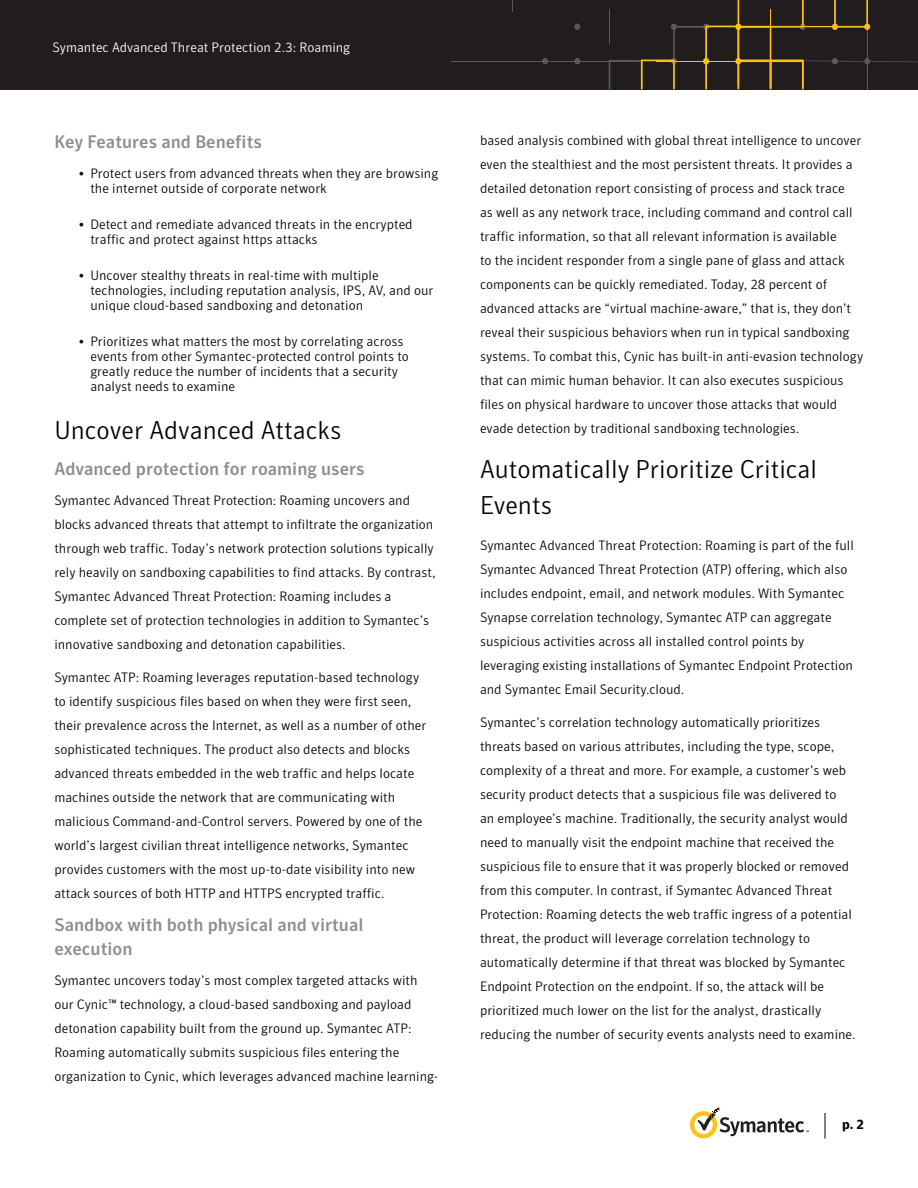
<style>
.page{position:relative;width:918px;height:1188px;background:#fff}
.page>*{position:absolute;margin:0;border:0;box-sizing:border-box;transform-origin:0 0}
.t1{font:300 25.5px/36px "Symantec Sans";color:#040503}
.t2{font:500 18px/24px "Symantec Sans";color:#8a8e91}
.t3{font:300 13.5px/24px "Symantec Sans";color:#040503}
.t4{font:300 13.5px "Symantec Sans";color:#fff}
.t5{font:700 13.5px "Symantec Sans";color:#040503}
</style>
<div class="page">
<div style="left:0;top:0;width:918px;height:90px;background:#211d1f"></div>
<hr style="left:451px;top:61px;width:187px;height:1px;background:#59595c">
<svg style="left:542px;top:58px;width:6px;height:6px"></svg>
<svg style="left:574px;top:58px;width:6px;height:6px"></svg>
<svg style="left:574px;top:24px;width:6px;height:6px"></svg>
<svg style="left:609px;top:0;width:309px;height:90px"></svg>
<svg style="left:690px;top:1107px;width:119px;height:31px"></svg>
<svg style="left:825px;top:1113px;width:1px;height:25px"></svg>
<p class="t4" style="left:52px;top:40px;width:299px">Symantec Advanced Threat Protection 2.3: Roaming</p>
<h2 class="t2" style="left:54px;top:129px;width:209px">Key Features and Benefits</h2>
<p class="t3" style="left:90px;top:165px;width:349px;line-height:15px;text-indent:-12px">• Protect users from advanced threats when they are browsing the internet outside of corporate network</p>
<p class="t3" style="left:90px;top:216px;width:324px;line-height:15px;text-indent:-12px">• Detect and remediate advanced threats in the encrypted traffic and protect against https attacks</p>
<p class="t3" style="left:90px;top:267px;width:345px;line-height:15px;text-indent:-12px">• Uncover stealthy threats in real-time with multiple technologies, including reputation analysis, IPS, AV, and our unique cloud-based sandboxing and detonation</p>
<p class="t3" style="left:90px;top:333px;width:320px;line-height:15px;text-indent:-12px">• Prioritizes what matters the most by correlating across events from other Symantec-protected control points to greatly reduce the number of incidents that a security analyst needs to examine</p>
<h1 class="t1" style="left:54px;top:412px;width:289px">Uncover Advanced Attacks</h1>
<h2 class="t2" style="left:54px;top:456px;width:312px">Advanced protection for roaming users</h2>
<p class="t3" style="left:54px;top:488px;width:383px">Symantec Advanced Threat Protection: Roaming uncovers and blocks advanced threats that attempt to infiltrate the organization through web traffic. Today’s network protection solutions typically rely heavily on sandboxing capabilities to find attacks. By contrast, Symantec Advanced Threat Protection: Roaming includes a complete set of protection technologies in addition to Symantec’s innovative sandboxing and detonation capabilities.</p>
<p class="t3" style="left:54px;top:665px;width:374px">Symantec ATP: Roaming leverages reputation-based technology to identify suspicious files based on when they were first seen, their prevalence across the Internet, as well as a number of other sophisticated techniques. The product also detects and blocks advanced threats embedded in the web traffic and helps locate machines outside the network that are communicating with malicious Command-and-Control servers. Powered by one of the world’s largest civilian threat intelligence networks, Symantec provides customers with the most up-to-date visibility into new attack sources of both HTTP and HTTPS encrypted traffic.</p>
<h2 class="t2" style="left:54px;top:912px;width:311px">Sandbox with both physical and virtual execution</h2>
<p class="t3" style="left:54px;top:968px;width:385px">Symantec uncovers today’s most complex targeted attacks with our Cynic™ technology, a cloud-based sandboxing and payload detonation capability built from the ground up. Symantec ATP:<br>Roaming automatically submits suspicious files entering the organization to Cynic, which leverages advanced machine learning-</p>
<p class="t3" style="left:480px;top:128px;width:385px">based analysis combined with global threat intelligence to uncover even the stealthiest and the most persistent threats. It provides a detailed detonation report consisting of process and stack trace<br>as well as any network trace, including command and control call traffic information, so that all relevant information is available<br>to the incident responder from a single pane of glass and attack components can be quickly remediated. Today, 28 percent of advanced attacks are “virtual machine-aware,” that is, they don’t reveal their suspicious behaviors when run in typical sandboxing systems. To combat this, Cynic has built-in anti-evasion technology that can mimic human behavior. It can also executes suspicious files on physical hardware to uncover those attacks that would evade detection by traditional sandboxing technologies.</p>
<h1 class="t1" style="left:480px;top:451px;width:339px">Automatically Prioritize Critical<br>Events</h1>
<p class="t3" style="left:480px;top:533px;width:375px">Symantec Advanced Threat Protection: Roaming is part of the full Symantec Advanced Threat Protection (ATP) offering, which also includes endpoint, email, and network modules. With Symantec Synapse correlation technology, Symantec ATP can aggregate suspicious activities across all installed control points by leveraging existing installations of Symantec Endpoint Protection and Symantec Email Security.cloud.</p>
<p class="t3" style="left:480px;top:710px;width:377px">Symantec’s correlation technology automatically prioritizes threats based on various attributes, including the type, scope, complexity of a threat and more. For example, a customer’s web security product detects that a suspicious file was delivered to<br>an employee’s machine. Traditionally, the security analyst would need to manually visit the endpoint machine that received the suspicious file to ensure that it was properly blocked or removed from this computer. In contrast, if Symantec Advanced Threat Protection: Roaming detects the web traffic ingress of a potential threat, the product will leverage correlation technology to automatically determine if that threat was blocked by Symantec Endpoint Protection on the endpoint. If so, the attack will be prioritized much lower on the list for the analyst, drastically reducing the number of security events analysts need to examine.</p>
<p class="t5" style="left:842px;top:1116px;width:23px">p. 2</p>
</div>
